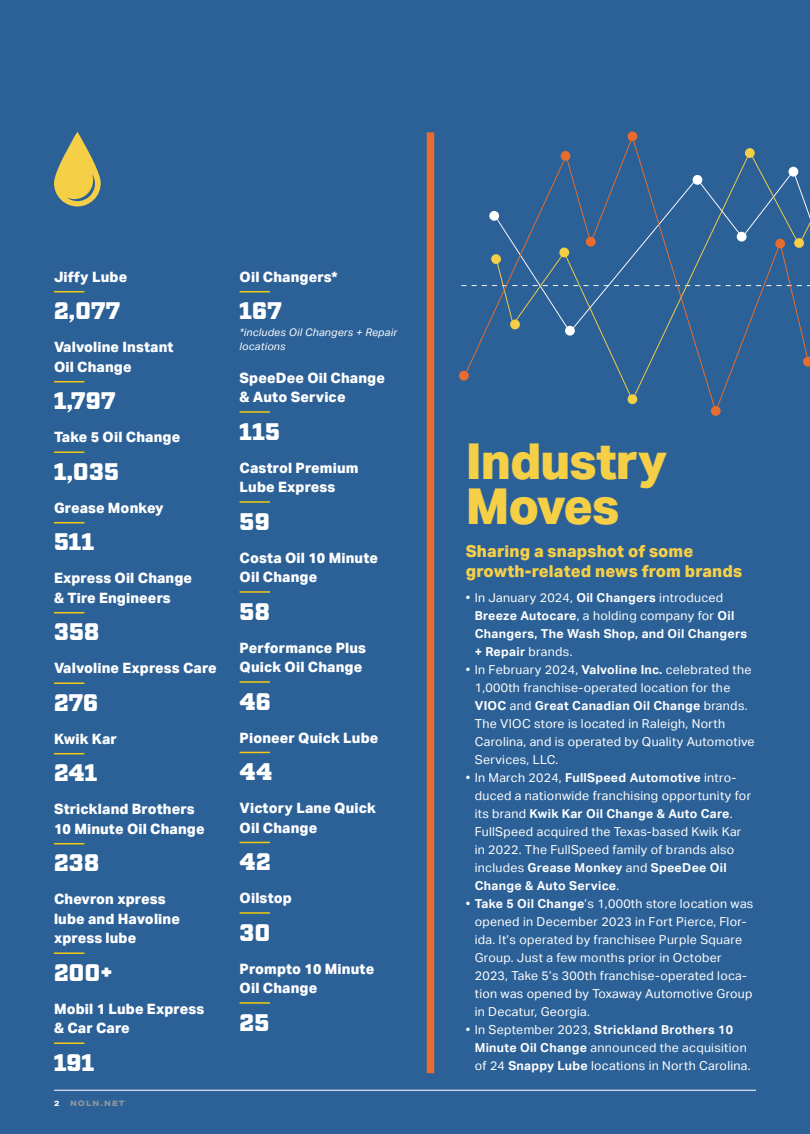
<style>
.page{position:relative;width:810px;height:1134px;background:#2c6197}
.page>*{position:absolute;margin:0;border:0;box-sizing:border-box;transform-origin:0 0}
.t1{font:800 49.5px/45px "Aktiv Grotesk";letter-spacing:-.02em;color:#f5cf46}
.t2{font:900 24px "Factoria";letter-spacing:.02em;color:#fff}
.t3{font:800 16.5px/19.5px "Aktiv Grotesk";letter-spacing:.01em;color:#f5cf46}
.t4{font:800 14.25px/19.5px "Aktiv Grotesk";letter-spacing:.01em;color:#fff}
.t5{font:12.3px/18px "Aktiv Grotesk";letter-spacing:.025em;color:#fff}
.t6{font:700 12.3px/18px "Aktiv Grotesk";letter-spacing:.025em;color:#fff}
.t7{font:italic 10.5px/13.5px "Aktiv Grotesk";letter-spacing:.025em;color:#fff}
.t8{font:800 7.5px "Aktiv Grotesk Ex";letter-spacing:.15em;color:#939598}
.t9{font:800 7.5px "Aktiv Grotesk Ex";color:#fff}
.s1{font-weight:400}
.s2{font-weight:700}
</style>
<div class="page">
<hr style="left:54px;top:1090px;width:702px;height:1px;background:#fff">
<div style="left:427px;top:132px;width:7px;height:941px;background:#e76c2d"></div>
<svg style="left:54px;top:132px;width:47px;height:74px"></svg>
<hr style="left:54px;top:291px;width:30px;height:1px;background:#f4c90f">
<hr style="left:54px;top:381px;width:30px;height:1px;background:#f4c90f">
<hr style="left:54px;top:451px;width:30px;height:2px;background:#f4c90f">
<hr style="left:54px;top:522px;width:30px;height:1px;background:#f4c90f">
<hr style="left:54px;top:612px;width:30px;height:1px;background:#f4c90f">
<hr style="left:54px;top:682px;width:30px;height:2px;background:#f4c90f">
<hr style="left:54px;top:753px;width:30px;height:1px;background:#f4c90f">
<hr style="left:54px;top:843px;width:30px;height:1px;background:#f4c90f">
<hr style="left:54px;top:952px;width:30px;height:2px;background:#f4c90f">
<hr style="left:54px;top:1042px;width:30px;height:2px;background:#f4c90f">
<hr style="left:240px;top:291px;width:30px;height:1px;background:#f4c90f">
<hr style="left:240px;top:411px;width:30px;height:2px;background:#f4c90f">
<hr style="left:240px;top:501px;width:30px;height:2px;background:#f4c90f">
<hr style="left:240px;top:591px;width:30px;height:2px;background:#f4c90f">
<hr style="left:240px;top:681px;width:30px;height:2px;background:#f4c90f">
<hr style="left:240px;top:752px;width:30px;height:1px;background:#f4c90f">
<hr style="left:240px;top:842px;width:30px;height:1px;background:#f4c90f">
<hr style="left:240px;top:912px;width:30px;height:2px;background:#f4c90f">
<hr style="left:240px;top:1002px;width:30px;height:2px;background:#f4c90f">
<div style="left:459px;top:371px;width:10px;height:10px;background:#e76c2d;border-radius:50%"></div>
<svg style="left:711px;top:406px;width:10px;height:10px"></svg>
<svg style="left:464px;top:131px;width:346px;height:282px"></svg>
<p class="t4" style="left:54px;top:267px;width:75px">Jiffy Lube</p>
<h2 class="t2" style="left:54px;top:297px;width:68px">2,077</h2>
<p class="t4" style="left:54px;top:338px;width:121px">Valvoline Instant<br>Oil Change</p>
<h2 class="t2" style="left:54px;top:387px;width:63px">1,797</h2>
<p class="t4" style="left:54px;top:428px;width:128px">Take 5 Oil Change</p>
<h2 class="t2" style="left:54px;top:457px;width:66px">1,035</h2>
<p class="t4" style="left:54px;top:498px;width:111px">Grease Monkey</p>
<h2 class="t2" style="left:54px;top:528px;width:42px">511</h2>
<p class="t4" style="left:54px;top:569px;width:140px">Express Oil Change &amp; Tire Engineers</p>
<h2 class="t2" style="left:54px;top:618px;width:47px">358</h2>
<p class="t4" style="left:54px;top:659px;width:164px">Valvoline Express Care</p>
<h2 class="t2" style="left:54px;top:688px;width:46px">276</h2>
<p class="t4" style="left:54px;top:729px;width:64px">Kwik Kar</p>
<h2 class="t2" style="left:54px;top:759px;width:45px">241</h2>
<p class="t4" style="left:54px;top:800px;width:152px">Strickland Brothers<br>10 Minute Oil Change</p>
<h2 class="t2" style="left:54px;top:849px;width:47px">238</h2>
<p class="t4" style="left:54px;top:890px;width:127px">Chevron xpress lube and Havoline xpress lube</p>
<h2 class="t2" style="left:54px;top:958px;width:60px">200+</h2>
<p class="t4" style="left:54px;top:999px;width:152px">Mobil 1 Lube Express &amp; Car Care</p>
<h2 class="t2" style="left:54px;top:1048px;width:42px">191</h2>
<p class="t9" style="left:54px;top:1099px;width:7px">2</p>
<p class="t8" style="left:70px;top:1099px;width:56px">NOLN.NET</p>
<p class="t4" style="left:240px;top:267px;width:100px">Oil Changers*</p>
<h2 class="t2" style="left:240px;top:297px;width:44px">167</h2>
<p class="t7" style="left:240px;top:326px;width:159px">*includes Oil Changers + Repair locations</p>
<p class="t4" style="left:240px;top:368px;width:147px">SpeeDee Oil Change &amp; Auto Service</p>
<h2 class="t2" style="left:240px;top:417px;width:42px">115</h2>
<p class="t4" style="left:240px;top:458px;width:120px">Castrol Premium<br>Lube Express</p>
<h2 class="t2" style="left:240px;top:507px;width:32px">59</h2>
<p class="t4" style="left:240px;top:548px;width:140px">Costa Oil 10 Minute<br>Oil Change</p>
<h2 class="t2" style="left:240px;top:597px;width:32px">58</h2>
<p class="t4" style="left:240px;top:638px;width:128px">Performance Plus<br>Quick Oil Change</p>
<h2 class="t2" style="left:240px;top:687px;width:33px">46</h2>
<p class="t4" style="left:240px;top:728px;width:140px">Pioneer Quick Lube</p>
<h2 class="t2" style="left:240px;top:757px;width:34px">44</h2>
<p class="t4" style="left:240px;top:799px;width:138px">Victory Lane Quick<br>Oil Change</p>
<h2 class="t2" style="left:240px;top:847px;width:32px">42</h2>
<p class="t4" style="left:240px;top:889px;width:54px">Oilstop</p>
<h2 class="t2" style="left:240px;top:918px;width:32px">30</h2>
<p class="t4" style="left:240px;top:959px;width:136px">Prompto 10 Minute<br>Oil Change</p>
<h2 class="t2" style="left:240px;top:1008px;width:31px">25</h2>
<h1 class="t1" style="left:466px;top:440px;width:203px">Industry<br>Moves</h1>
<h3 class="t3" style="left:466px;top:542px;width:278px">Sharing a snapshot of some growth-related news from brands</h3>
<p class="t6" style="left:475px;top:588px;width:274px;text-indent:-9px"><span class="s1">• In January 2024,</span> Oil Changers <span class="s1">introduced </span>Breeze Autocare<span class="s1">, a holding company for</span> Oil Changers, The Wash Shop, and Oil Changers + Repair <span class="s1">brands.</span></p>
<p class="t5" style="left:475px;top:660px;width:281px;text-indent:-9px">• In February 2024, <span class="s2">Valvoline Inc.</span> celebrated the 1,000th franchise-operated location for the <span class="s2">VIOC</span> and <span class="s2">Great Canadian Oil Change</span> brands.<br>The VIOC store is located in Raleigh, North Carolina, and is operated by Quality Automotive Services, LLC.</p>
<p class="t5" style="left:475px;top:768px;width:278px;text-indent:-9px">• In March 2024, <span class="s2">FullSpeed Automotive</span> intro&shy;duced a nationwide franchising opportunity for its brand <span class="s2">Kwik Kar Oil Change &amp; Auto Care</span>.<br>FullSpeed acquired the Texas-based Kwik Kar in 2022. The FullSpeed family of brands also includes <span class="s2">Grease Monkey</span> and <span class="s2">SpeeDee Oil Change &amp; Auto Service</span>.</p>
<p class="t5" style="left:475px;top:894px;width:280px;text-indent:-9px">• <span class="s2">Take 5 Oil Change</span>’s 1,000th store location was opened in December 2023 in Fort Pierce, Flor&shy;ida. It’s operated by franchisee Purple Square Group. Just a few months prior in October 2023, Take 5’s 300th franchise-operated loca&shy;tion was opened by Toxaway Automotive Group in Decatur, Georgia.</p>
<p class="t5" style="left:475px;top:1020px;width:277px;text-indent:-9px">• In September 2023, <span class="s2">Strickland Brothers 10<br>Minute Oil Change</span> announced the acquisition of 24 <span class="s2">Snappy Lube</span> locations in North Carolina.</p>
</div>
